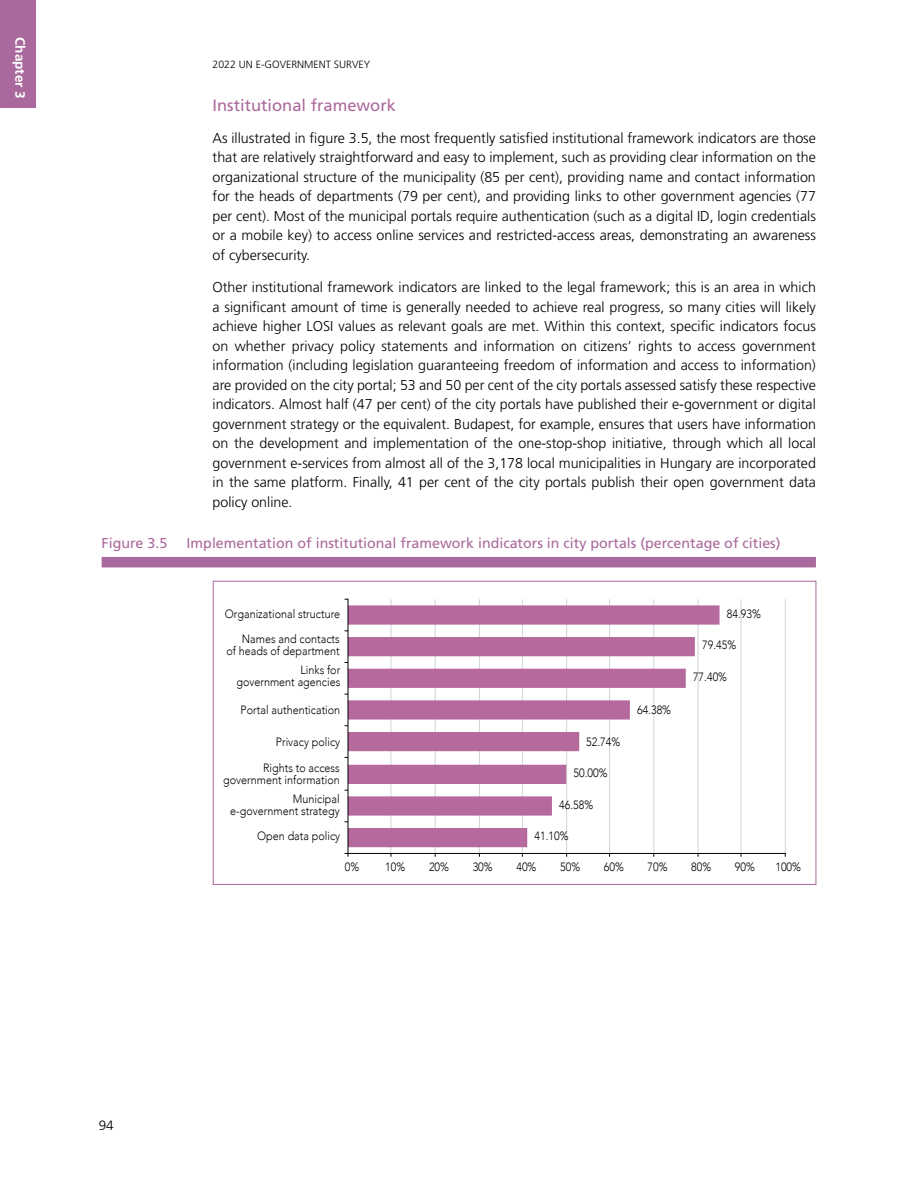
<style>
.page{position:relative;width:918px;height:1188px;background:#fff}
.page>*{position:absolute;margin:0;border:0;box-sizing:border-box;transform-origin:0 0}
.t1{font:16.5px "Frutiger LT Std";color:#aa699c}
.t2{font:300 14.25px/19.5px "Frutiger LT Std";color:#000;text-align:justify}
.t3{font:14.25px "Frutiger LT Std";color:#aa699c}
.t4{font:700 13.5px "Frutiger LT Std";color:#fff}
.t5{font:300 13.5px "Frutiger LT Std";color:#000}
.t6{font:300 12px/12px "Avenir";color:#000;text-align:right;scale:.9 1}
.t7{font:300 10.5px "Frutiger LT Std";color:#000}
</style>
<div class="page">
<div style="left:0;top:0;width:36px;height:107px;background:#aa699c"></div>
<div style="left:102px;top:557px;width:714px;height:10px;background:#aa699c"></div>
<hr style="left:391px;top:599px;width:1px;height:254px;background:#d1d3d4">
<hr style="left:435px;top:599px;width:1px;height:254px;background:#d1d3d4">
<hr style="left:479px;top:599px;width:1px;height:254px;background:#d1d3d4">
<hr style="left:522px;top:599px;width:1px;height:254px;background:#d1d3d4">
<hr style="left:566px;top:599px;width:1px;height:254px;background:#d1d3d4">
<hr style="left:609px;top:599px;width:1px;height:254px;background:#d1d3d4">
<hr style="left:653px;top:599px;width:1px;height:254px;background:#d1d3d4">
<hr style="left:698px;top:599px;width:1px;height:254px;background:#d1d3d4">
<hr style="left:741px;top:599px;width:1px;height:254px;background:#d1d3d4">
<hr style="left:785px;top:599px;width:1px;height:254px;background:#d1d3d4">
<svg style="left:349px;top:605px;width:371px;height:242px"></svg>
<hr style="left:348px;top:853px;width:437px;height:1px;background:#000">
<hr style="left:348px;top:599px;width:1px;height:254px;background:#000">
<p class="t4" style="left:28px;top:37px;width:62px;rotate:90deg">Chapter 3</p>
<p class="t7" style="left:213px;top:58px;width:159px">2022 UN E-Government Su rvey</p>
<p class="t1" style="left:213px;top:95px;width:185px">Institutional framework</p>
<p class="t2" style="left:213px;top:128px;width:605px">As illustrated in figure 3.5, the most frequently satisfied institutional framework indicators are those that are relatively straightforward and easy to implement, such as providing clear information on the organizational structure of the municipality (85 per cent), providing name and contact information for the heads of departments (79 per cent), and providing links to other government agencies (77 per cent). Most of the municipal portals require authentication (such as a digital ID, login credentials or a mobile key) to access online services and restricted-access areas, demonstrating an awareness of cybersecurity.</p>
<p class="t2" style="left:213px;top:278px;width:605px">Other institutional framework indicators are linked to the legal framework; this is an area in which a significant amount of time is generally needed to achieve real progress, so many cities will likely achieve higher LOSI values as relevant goals are met. Within this context, specific indicators focus on whether privacy policy statements and information on citizens’ rights to access government information (including legislation guaranteeing freedom of information and access to information) are provided on the city portal; 53 and 50 per cent of the city portals assessed satisfy these respective indicators. Almost half (47 per cent) of the city portals have published their e-government or digital government strategy or the equivalent. Budapest, for example, ensures that users have information on the development and implementation of the one-stop-shop initiative, through which all local government e-services from almost all of the 3,178 local municipalities in Hungary are incorporated in the same platform. Finally, 41 per cent of the city portals publish their open government data policy online.</p>
<p class="t3" style="left:102px;top:535px;width:67px">Figure 3.5</p>
<p class="t3" style="left:187px;top:535px;width:595px">Implementation of institutional framework indicators in city portals (percentage of cities)</p>
<p class="t6" style="left:225px;top:608px;width:130px">Organizational structure</p>
<p class="t6" style="left:727px;top:608px;width:39px">84.93%</p>
<p class="t6" style="left:226px;top:633px;width:127px">Names and contacts<br>of heads of department</p>
<p class="t6" style="left:702px;top:639px;width:39px">79.45%</p>
<p class="t6" style="left:236px;top:664px;width:117px">Links for<br>government agencies</p>
<p class="t6" style="left:693px;top:671px;width:39px">77.40%</p>
<p class="t6" style="left:241px;top:704px;width:112px">Portal authentication</p>
<p class="t6" style="left:637px;top:704px;width:39px">64.38%</p>
<p class="t6" style="left:276px;top:735px;width:73px">Privacy policy</p>
<p class="t6" style="left:586px;top:735px;width:39px">52.74%</p>
<p class="t6" style="left:223px;top:762px;width:131px">Rights to access government information</p>
<p class="t6" style="left:574px;top:767px;width:39px">50.00%</p>
<p class="t6" style="left:230px;top:793px;width:123px">Municipal e-government strategy</p>
<p class="t6" style="left:559px;top:799px;width:39px">46.58%</p>
<p class="t6" style="left:257px;top:830px;width:94px">Open data policy</p>
<p class="t6" style="left:535px;top:830px;width:39px">41.10%</p>
<p class="t6" style="left:345px;top:861px;width:18px">0%</p>
<p class="t6" style="left:385px;top:861px;width:24px">10%</p>
<p class="t6" style="left:429px;top:861px;width:24px">20%</p>
<p class="t6" style="left:473px;top:861px;width:24px">30%</p>
<p class="t6" style="left:516px;top:861px;width:24px">40%</p>
<p class="t6" style="left:560px;top:861px;width:24px">50%</p>
<p class="t6" style="left:604px;top:861px;width:24px">60%</p>
<p class="t6" style="left:648px;top:861px;width:24px">70%</p>
<p class="t6" style="left:691px;top:861px;width:24px">80%</p>
<p class="t6" style="left:735px;top:861px;width:24px">90%</p>
<p class="t6" style="left:775px;top:861px;width:30px">100%</p>
<p class="t5" style="left:99px;top:1118px;width:17px">94</p>
</div>
